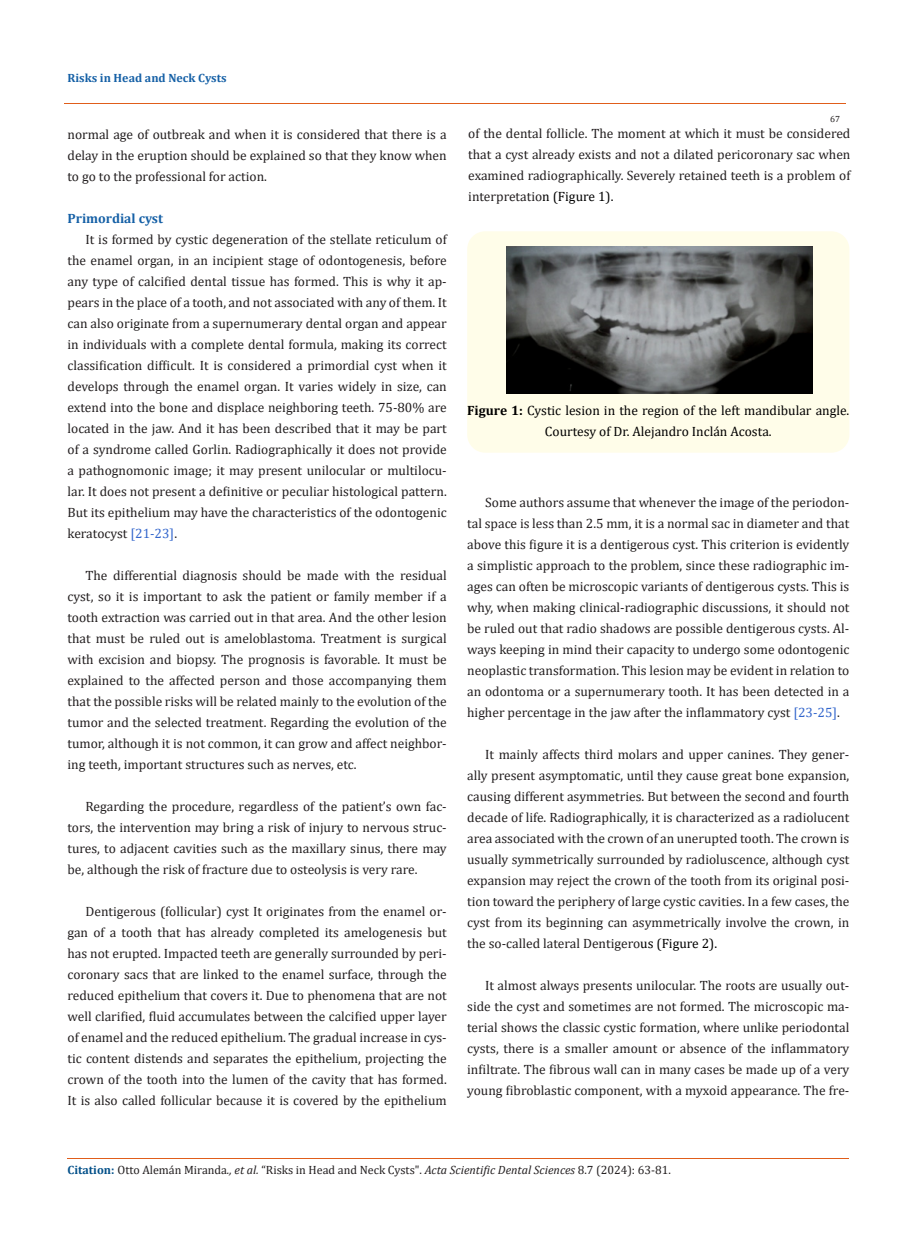
<style>
.page{position:relative;width:917px;height:1260px;background:#fff}
.page>*{position:absolute;margin:0;border:0;box-sizing:border-box;transform-origin:0 0}
.t1{font:13.5px/21px "Cambria";color:#231f20;text-align:justify}
.t2{font:13.5px/21px "Cambria";color:#000;text-align:center}
.t3{font:700 13.5px "Cambria";color:#1560a6}
.t4{font:12px "Cambria";color:#231f20}
.t5{font:700 12px "Cambria";color:#1560a6}
.t6{font:9px "Cambria";color:#231f20}
.s1{color:#36c}
.s2{color:#000}
.s3{font-weight:700}
.s4{font-weight:700;color:#035089}
.s5{font-style:italic}
</style>
<div class="page">
<hr style="left:64px;top:104px;width:782px;height:1px;background:#e05d1a">
<div style="left:467px;top:231px;width:382px;height:222px;background:#fffde9;border-radius:18px"></div>
<img style="left:506px;top:246px;width:306px;height:148px">
<hr style="left:67px;top:1158px;width:782px;height:1px;background:#e05d1a">
<p class="t5" style="left:67px;top:69px;width:161px">Risks in Head and Neck Cysts</p>
<p class="t1" style="left:67px;top:124px;width:381px">normal age of outbreak and when it is considered that there is a delay in the eruption should be explained so that they know when to go to the professional for action.</p>
<p class="t3" style="left:67px;top:209px;width:97px">Primordial cyst</p>
<p class="t1" style="left:67px;top:229px;width:381px;text-indent:18px">It is formed by cystic degeneration of the stellate reticulum of the enamel organ, in an incipient stage of odontogenesis, before any type of calcified dental tissue has formed. This is why it ap&shy;pears in the place of a tooth, and not associated with any of them. It can also originate from a supernumerary dental organ and appear in individuals with a complete dental formula, making its correct classification difficult. It is considered a primordial cyst when it develops through the enamel organ. It varies widely in size, can extend into the bone and displace neighboring teeth. 75-80% are located in the jaw. And it has been described that it may be part of a syndrome called Gorlin. Radiographically it does not provide a pathognomonic image; it may present unilocular or multilocu&shy;lar. It does not present a definitive or peculiar histological pattern.<br>But its epithelium may have the characteristics of the odontogenic keratocyst <span class="s1">[21-23]</span>.</p>
<p class="t1" style="left:67px;top:565px;width:381px;text-indent:18px">The differential diagnosis should be made with the residual cyst, so it is important to ask the patient or family member if a tooth extraction was carried out in that area. And the other lesion that must be ruled out is ameloblastoma. Treatment is surgical with excision and biopsy. The prognosis is favorable. It must be explained to the affected person and those accompanying them that the possible risks will be related mainly to the evolution of the tumor and the selected treatment. Regarding the evolution of the tumor, although it is not common, it can grow and affect neighbor&shy;ing teeth, important structures such as nerves, etc.</p>
<p class="t1" style="left:67px;top:796px;width:381px;text-indent:18px">Regarding the procedure, regardless of the patient’s own fac&shy;tors, the intervention may bring a risk of injury to nervous struc&shy;tures, to adjacent cavities such as the maxillary sinus, there may be, although the risk of fracture due to osteolysis is very rare.</p>
<p class="t1" style="left:67px;top:901px;width:381px;text-indent:18px">Dentigerous (follicular) cyst It originates from the enamel or&shy;gan of a tooth that has already completed its amelogenesis but has not erupted. Impacted teeth are generally surrounded by peri&shy;coronary sacs that are linked to the enamel surface, through the reduced epithelium that covers it. Due to phenomena that are not well clarified, fluid accumulates between the calcified upper layer of enamel and the reduced epithelium. The gradual increase in cys&shy;tic content distends and separates the epithelium, projecting the crown of the tooth into the lumen of the cavity that has formed.<br>It is also called follicular because it is covered by the epithelium</p>
<p class="t6" style="left:830px;top:114px;width:11px">67</p>
<p class="t1" style="left:468px;top:123px;width:384px">of the dental follicle. The moment at which it must be considered that a cyst already exists and not a dilated pericoronary sac when examined radiographically. Severely retained teeth is a problem of interpretatio<span class="s2">n (Figure 1).</span></p>
<p class="t2" style="left:467px;top:400px;width:383px"><span class="s3">Figure 1:</span> Cystic lesion in the region of the left mandibular angle.<br>Courtesy of Dr. Alejandro Inclán Acosta.</p>
<p class="t1" style="left:467px;top:492px;width:384px;text-indent:18px">Some authors assume that whenever the image of the periodon&shy;tal space is less than 2.5 mm, it is a normal sac in diameter and that above this figure it is a dentigerous cyst. This criterion is evidently a simplistic approach to the problem, since these radiographic im&shy;ages can often be microscopic variants of dentigerous cysts. This is why, when making clinical-radiographic discussions, it should not be ruled out that radio shadows are possible dentigerous cysts. Al&shy;ways keeping in mind their capacity to undergo some odontogenic neoplastic transformation. This lesion may be evident in relation to an odontoma or a supernumerary tooth. It has been detected in a higher percentage in the jaw after the inflammatory cyst <span class="s1">[23-25]</span>.</p>
<p class="t1" style="left:467px;top:744px;width:384px;text-indent:18px">It mainly affects third molars and upper canines. They gener&shy;ally present asymptomatic, until they cause great bone expansion, causing different asymmetries. But between the second and fourth decade of life. Radiographically, it is characterized as a radiolucent area associated with the crown of an unerupted tooth. The crown is usually symmetrically surrounded by radioluscence, although cyst expansion may reject the crown of the tooth from its original posi&shy;tion toward the periphery of large cystic cavities. In a few cases, the cyst from its beginning can asymmetrically involve the crown, in the so-called lateral Dentigero<span class="s2">us (Figure 2).</span></p>
<p class="t1" style="left:467px;top:975px;width:384px;text-indent:18px">It almost always presents unilocular. The roots are usually out&shy;side the cyst and sometimes are not formed. The microscopic ma&shy;terial shows the classic cystic formation, where unlike periodontal cysts, there is a smaller amount or absence of the inflammatory infiltrate. The fibrous wall can in many cases be made up of a very young fibroblastic component, with a myxoid appearance. The fre-</p>
<p class="t4" style="left:67px;top:1163px;width:605px"><span class="s4">Citation:</span> Otto Alemán Miranda<span class="s5">., et al.</span> “Risks in Head and Neck Cysts". <span class="s5">Acta Scientific Dental Sciences</span> 8.7 (2024): 63-81.</p>
</div>
